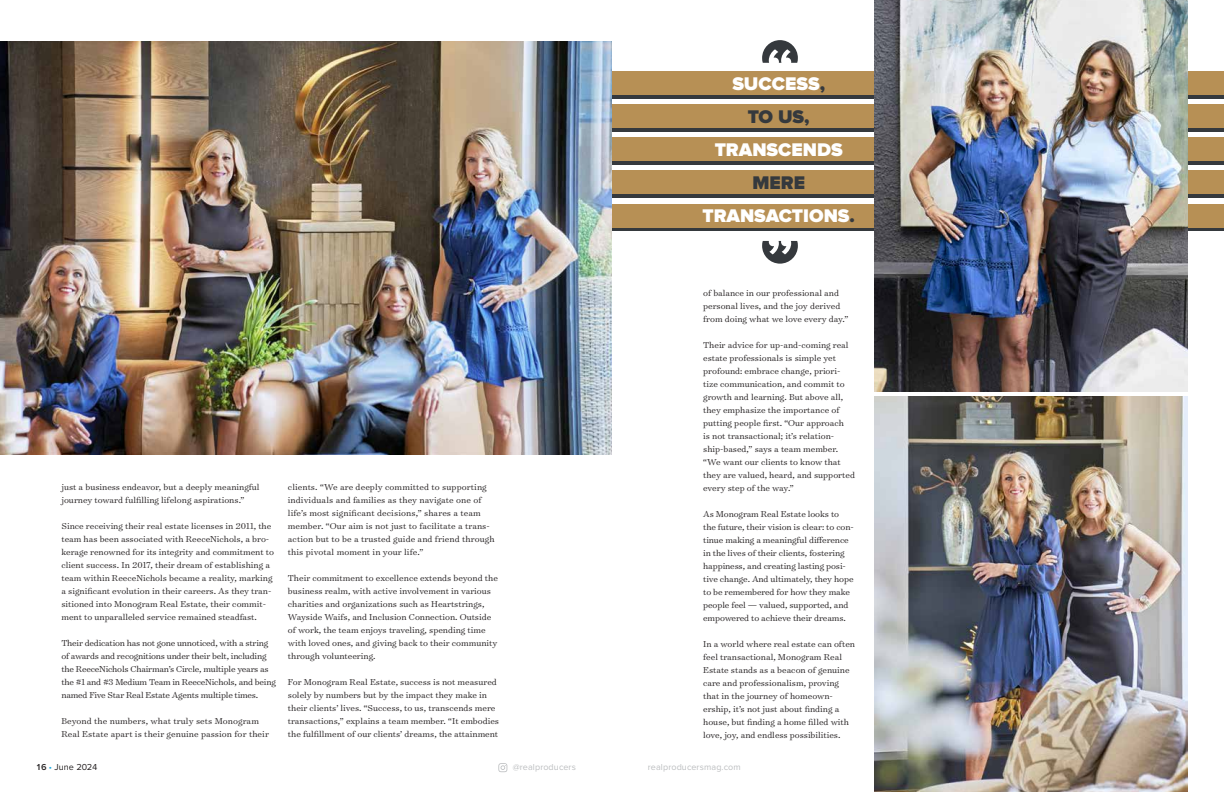
<style>
.page{position:relative;width:1224px;height:792px;background:#fff}
.page>*{position:absolute;margin:0;border:0;box-sizing:border-box;transform-origin:0 0}
.t1{font:900 19px/33px "Proxima Nova";color:#fff;text-align:center}
.t2{font:300 9.8px/13px "Surveyor Text";color:#231f20}
.t3{font:300 9.8px/13px "Surveyor Text";letter-spacing:-.02em;color:#231f20}
.t4{font:9px "Proxima Nova";letter-spacing:.01em;color:#bcbec0}
.t5{font:9px "Proxima Nova";letter-spacing:.005em;color:#231f20}
.s1{color:#35393d}
.s2{font-weight:600}
.s3{color:#19a8e0}
</style>
<div class="page">
<svg style="left:498px;top:763px;width:9px;height:9px"></svg>
<div style="left:612px;top:75px;width:612px;height:23px;background:#35393d"></div>
<div style="left:612px;top:72px;width:612px;height:23px;background:#b79055"></div>
<div style="left:612px;top:108px;width:612px;height:23px;background:#35393d"></div>
<div style="left:612px;top:105px;width:612px;height:23px;background:#b79055"></div>
<div style="left:612px;top:141px;width:612px;height:23px;background:#35393d"></div>
<div style="left:612px;top:138px;width:612px;height:23px;background:#b79055"></div>
<div style="left:612px;top:174px;width:612px;height:24px;background:#35393d"></div>
<div style="left:612px;top:171px;width:612px;height:23px;background:#b79055"></div>
<svg style="left:612px;top:227px;width:612px;height:4px"></svg>
<div style="left:612px;top:204px;width:612px;height:23px;background:#b79055"></div>
<img style="left:874px;top:396px;width:314px;height:396px">
<img style="left:874px;top:0;width:314px;height:392px">
<img style="left:0;top:42px;width:612px;height:413px">
<svg style="left:762px;top:40px;width:36px;height:23px"></svg>
<svg style="left:762px;top:241px;width:36px;height:23px"></svg>
<p class="t2" style="left:61px;top:480px;width:200px">just a business endeavor, but a deeply meaningful journey toward fulfilling lifelong aspirations.”</p>
<p class="t2" style="left:61px;top:519px;width:214px">Since receiving their real estate licenses in 2011, the team has been associated with ReeceNichols, a bro&shy;kerage renowned for its integrity and commitment to client success. In 2017, their dream of establishing a team within ReeceNichols became a reality, marking a significant evolution in their careers. As they tran&shy;sitioned into Monogram Real Estate, their commit&shy;ment to unparalleled service remained steadfast.</p>
<p class="t3" style="left:61px;top:636px;width:216px">Their dedication has not gone unnoticed, with a string of awards and recognitions under their belt, including the ReeceNichols Chairman’s Circle, multiple years as the #1 and #3 Medium Team in ReeceNichols, and being named Five Star Real Estate Agents multiple times.</p>
<p class="t2" style="left:61px;top:714px;width:209px">Beyond the numbers, what truly sets Monogram<br>Real Estate apart is their genuine passion for their</p>
<p class="t2" style="left:288px;top:480px;width:208px">clients. “We are deeply committed to supporting individuals and families as they navigate one of life’s most significant decisions,” shares a team member. “Our aim is not just to facilitate a trans&shy;action but to be a trusted guide and friend through this pivotal moment in your life.”</p>
<p class="t2" style="left:288px;top:571px;width:211px">Their commitment to excellence extends beyond the business realm, with active involvement in various charities and organizations such as Heartstrings, Wayside Waifs, and Inclusion Connection. Outside of work, the team enjoys traveling, spending time with loved ones, and giving back to their community through volunteering.</p>
<p class="t2" style="left:288px;top:675px;width:213px">For Monogram Real Estate, success is not measured solely by numbers but by the impact they make in their clients’ lives. “Success, to us, transcends mere transactions,” explains a team member. “It embodies the fulfillment of our clients’ dreams, the attainment</p>
<h1 class="t1" style="left:732px;top:68px;width:94px">SUCCESS<span class="s1">,<br>TO US,</span></h1>
<h1 class="t1" style="left:715px;top:134px;width:130px">TRANSCENDS</h1>
<h1 class="t1" style="left:702px;top:167px;width:154px"><span class="s1">MERE<br></span>TRANSACTIONS<span class="s1">.</span></h1>
<p class="t2" style="left:703px;top:286px;width:147px">of balance in our professional and personal lives, and the joy derived from doing what we love every day.”</p>
<p class="t2" style="left:703px;top:338px;width:153px">Their advice for up-and-coming real estate professionals is simple yet profound: embrace change, priori&shy;tize communication, and commit to growth and learning. But above all, they emphasize the importance of putting people first. “Our approach<br>is not transactional; it’s relation&shy;ship-based,” says a team member. “We want our clients to know that they are valued, heard, and supported every step of the way.”</p>
<p class="t2" style="left:703px;top:507px;width:152px">As Monogram Real Estate looks to the future, their vision is clear: to con&shy;tinue making a meaningful difference in the lives of their clients, fostering happiness, and creating lasting posi&shy;tive change. And ultimately, they hope to be remembered for how they make people feel — valued, supported, and empowered to achieve their dreams.</p>
<p class="t2" style="left:703px;top:637px;width:153px">In a world where real estate can often feel transactional, Monogram Real Estate stands as a beacon of genuine care and professionalism, proving that in the journey of homeown&shy;ership, it’s not just about finding a house, but finding a home filled with love, joy, and endless possibilities.</p>
<p class="t5" style="left:36px;top:762px;width:63px"><span class="s2">16</span> <span class="s3">•</span> June 2024</p>
<p class="t4" style="left:513px;top:762px;width:65px">@realproducers</p>
<p class="t4" style="left:648px;top:762px;width:94px">realproducersmag.com</p>
</div>
